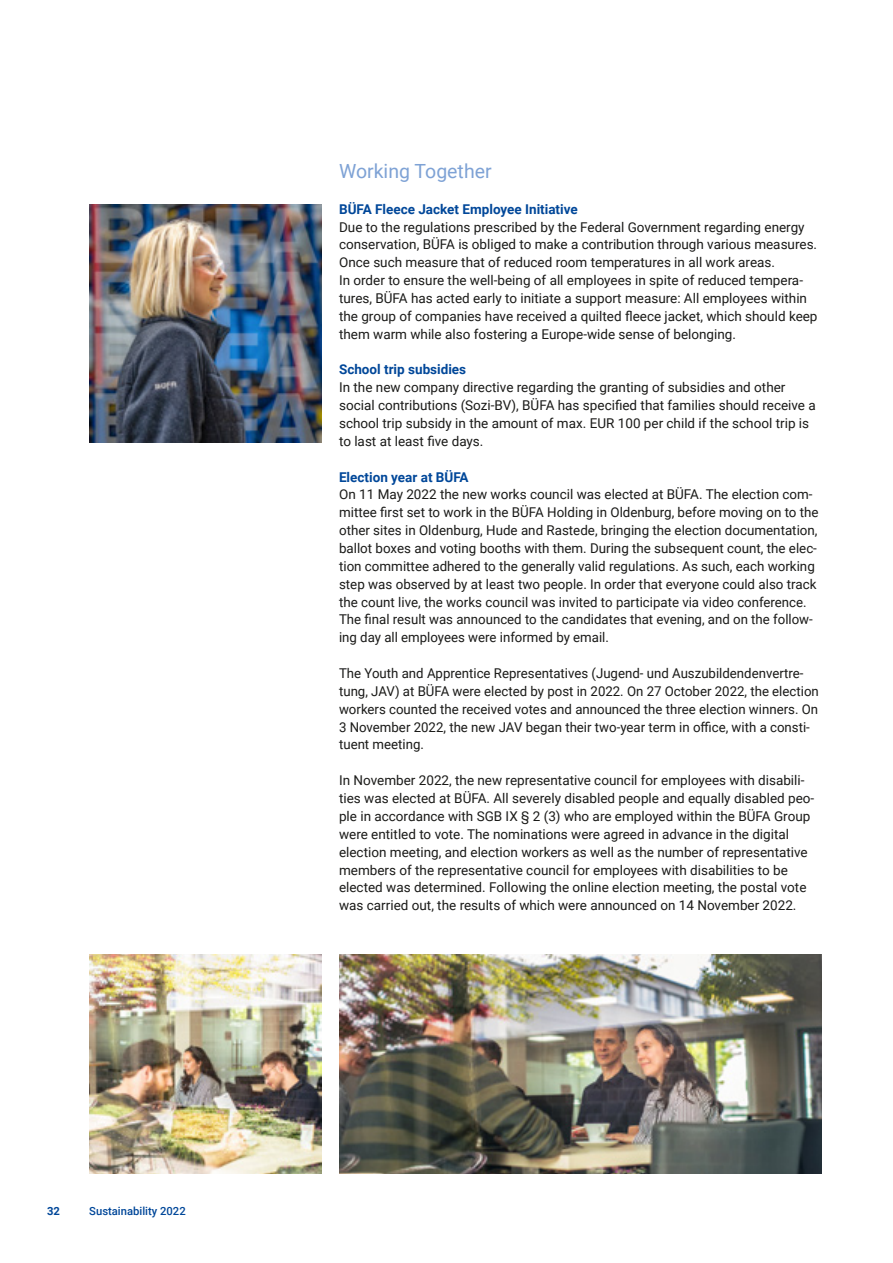
<style>
.page{position:relative;width:893px;height:1263px;background:#fff}
.page>*{position:absolute;margin:0;border:0;box-sizing:border-box;transform-origin:0 0}
.t1{font:19.5px "Roboto";color:#7ea2d5}
.t2{font:13.5px/17.9px "Roboto";color:#1a1a18}
.t3{font:700 13.5px "Roboto";color:#004799}
.t4{font:500 11.25px "Roboto";color:#004799}
.t5{font:700 11.25px "Roboto";color:#004799}
</style>
<div class="page">
<hr style="left:892px;top:574px;width:1px;height:208px;background:#c5c6c6">
<img style="left:339px;top:955px;width:482px;height:219px">
<img style="left:89px;top:955px;width:232px;height:219px">
<img style="left:89px;top:204px;width:232px;height:238px">
<p class="t5" style="left:47px;top:1202px;width:14px">32</p>
<p class="t4" style="left:89px;top:1202px;width:98px">Sustainability 2022</p>
<h1 class="t1" style="left:339px;top:157px;width:154px">Working Together</h1>
<p class="t3" style="left:339px;top:199px;width:240px">BÜFA Fleece Jacket Employee Initiative</p>
<p class="t2" style="left:339px;top:217px;width:480px">Due to the regulations prescribed by the Federal Government regarding energy conservation, BÜFA is obliged to make a contribution through various measures.<br>Once such measure that of reduced room temperatures in all work areas.<br>In order to ensure the well-being of all employees in spite of reduced tempera&shy;tures, BÜFA has acted early to initiate a support measure: All employees within the group of companies have received a quilted fleece jacket, which should keep them warm while also fostering a Europe-wide sense of belonging.</p>
<p class="t3" style="left:339px;top:360px;width:129px">School trip subsidies</p>
<p class="t2" style="left:339px;top:378px;width:478px">In the new company directive regarding the granting of subsidies and other social contributions (Sozi-BV), BÜFA has specified that families should receive a school trip subsidy in the amount of max. EUR 100 per child if the school trip is to last at least five days.</p>
<p class="t3" style="left:339px;top:467px;width:131px">Election year at BÜFA</p>
<p class="t2" style="left:339px;top:485px;width:481px">On 11 May 2022 the new works council was elected at BÜFA. The election com&shy;mittee first set to work in the BÜFA Holding in Oldenburg, before moving on to the other sites in Oldenburg, Hude and Rastede, bringing the election documentation, ballot boxes and voting booths with them. During the subsequent count, the elec&shy;tion committee adhered to the generally valid regulations. As such, each working step was observed by at least two people. In order that everyone could also track the count live, the works council was invited to participate via video conference.<br>The final result was announced to the candidates that evening, and on the follow&shy;ing day all employees were informed by email.</p>
<p class="t2" style="left:339px;top:664px;width:481px">The Youth and Apprentice Representatives (Jugend- und Auszubildendenvertre&shy;tung, JAV) at BÜFA were elected by post in 2022. On 27 October 2022, the election workers counted the received votes and announced the three election winners. On 3 November 2022, the new JAV began their two-year term in office, with a consti&shy;tuent meeting.</p>
<p class="t2" style="left:339px;top:771px;width:477px">In November 2022, the new representative council for employees with disabili&shy;ties was elected at BÜFA. All severely disabled people and equally disabled peo&shy;ple in accordance with SGB IX § 2 (3) who are employed within the BÜFA Group were entitled to vote. The nominations were agreed in advance in the digital election meeting, and election workers as well as the number of representative members of the representative council for employees with disabilities to be elected was determined. Following the online election meeting, the postal vote was carried out, the results of which were announced on 14 November 2022.</p>
</div>
